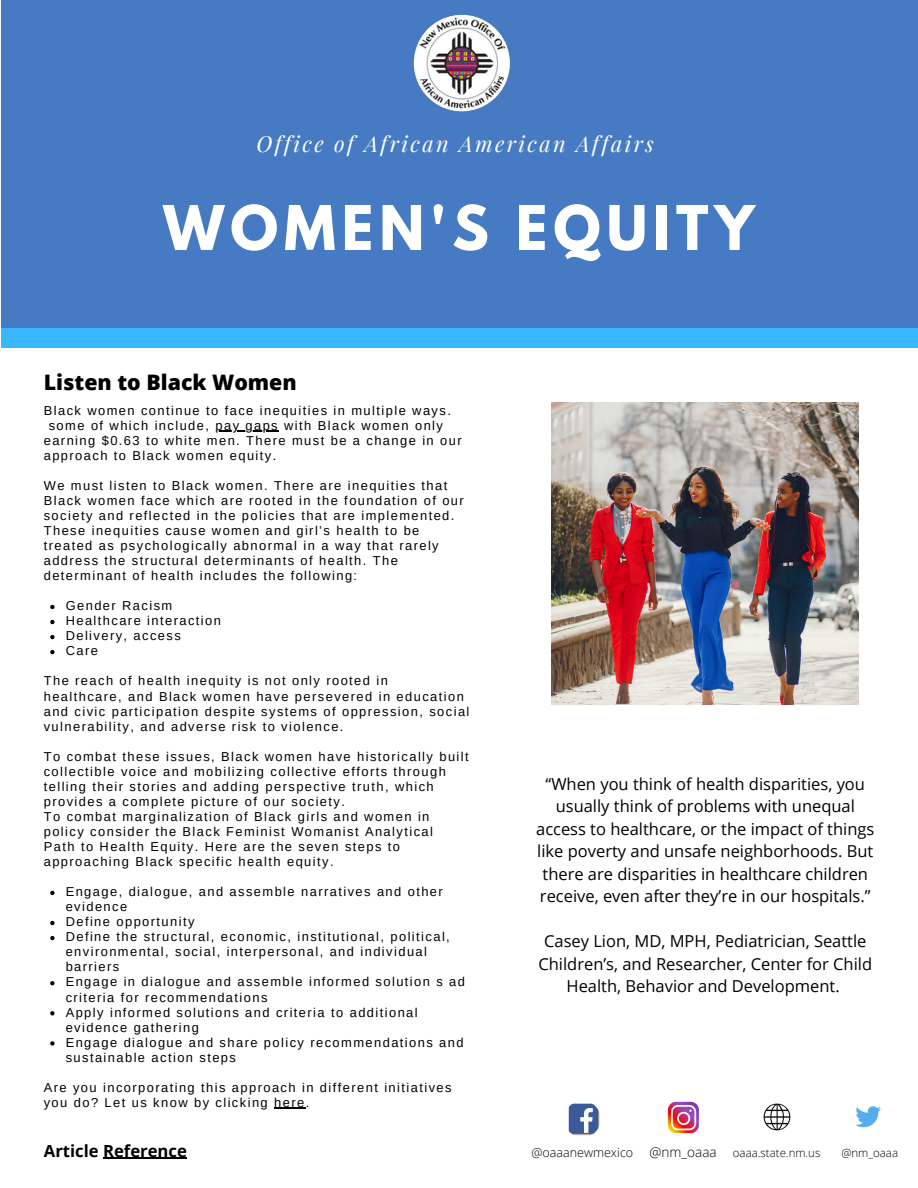
<style>
.page{position:relative;width:918px;height:1188px;background:#fff}
.page>*{position:absolute;margin:0;border:0;box-sizing:border-box;transform-origin:0 0}
.t1{font:700 54.6px "League Spartan";letter-spacing:.11em;color:#fff}
.t2{font:italic 21.75px "Playfair Display";letter-spacing:.11em;color:#fff}
.t3{font:800 21.3px "Open Sans";color:#000}
.t4{font:700 16.65px "Open Sans";color:#000}
.t5{font:16.5px/22.5px "Open Sans";color:#000;text-align:center}
.t6{font:300 13.5px "Open Sans";color:#000}
.t7{font:12.9px/15px "Arimo";letter-spacing:.11em;color:#000}
.t8{font:300 12.45px "Open Sans";color:#000}
.t9{font:300 11.55px "Open Sans";color:#000}
</style>
<div class="page">
<div style="left:1px;top:0;width:917px;height:337px;background:#467bc3"></div>
<div style="left:1px;top:328px;width:917px;height:19px;background:#38b6ff"></div>
<img style="left:413px;top:15px;width:97px;height:97px;border-radius:50%">
<img style="left:552px;top:403px;width:307px;height:301px">
<img style="left:564px;top:1101px;width:37px;height:36px;border-radius:50%">
<img style="left:663px;top:1097px;width:40px;height:40px;border-radius:50%">
<img style="left:756px;top:1096px;width:41px;height:41px;border-radius:50%">
<img style="left:849px;top:1098px;width:37px;height:37px;border-radius:50%">
<svg style="left:50px;top:605px;width:5px;height:4px"></svg>
<svg style="left:50px;top:620px;width:5px;height:4px"></svg>
<svg style="left:50px;top:635px;width:5px;height:4px"></svg>
<svg style="left:50px;top:650px;width:5px;height:4px"></svg>
<svg style="left:50px;top:891px;width:5px;height:4px"></svg>
<svg style="left:50px;top:921px;width:5px;height:4px"></svg>
<svg style="left:50px;top:936px;width:5px;height:4px"></svg>
<svg style="left:50px;top:981px;width:5px;height:4px"></svg>
<svg style="left:50px;top:1011px;width:5px;height:4px"></svg>
<svg style="left:50px;top:1041px;width:5px;height:5px"></svg>
<hr style="left:215px;top:431px;width:64px;height:1px;background:#000">
<hr style="left:274px;top:1108px;width:32px;height:1px;background:#000">
<hr style="left:103px;top:1158px;width:84px;height:1px;background:#000">
<p class="t2" style="left:257px;top:128px;width:399px">Office of African American Affairs</p>
<p class="t1" style="left:163px;top:201px;width:593px">WOMEN'S EQUITY</p>
<p class="t3" style="left:44px;top:367px;width:255px">Listen to Black Women</p>
<p class="t7" style="left:44px;top:403px;width:409px">Black women continue to face inequities in multiple ways.</p>
<p class="t7" style="left:49px;top:418px;width:396px">some of which include, pay gaps with Black women only</p>
<p class="t7" style="left:44px;top:433px;width:419px">earning $0.63 to white men. There must be a change in our</p>
<p class="t7" style="left:44px;top:448px;width:234px">approach to Black women equity.</p>
<p class="t7" style="left:44px;top:478px;width:422px">We must listen to Black women. There are inequities that Black women face which are rooted in the foundation of our society and reflected in the policies that are implemented.<br>These inequities cause women and girl’s health to be treated as psychologically abnormal in a way that rarely address the structural determinants of health. The determinant of health includes the following:</p>
<p class="t7" style="left:66px;top:598px;width:108px">Gender Racism</p>
<p class="t7" style="left:66px;top:613px;width:157px">Healthcare interaction</p>
<p class="t7" style="left:66px;top:628px;width:117px">Delivery, access</p>
<p class="t7" style="left:66px;top:643px;width:34px">Care</p>
<p class="t7" style="left:44px;top:673px;width:427px">The reach of health inequity is not only rooted in<br>healthcare, and Black women have persevered in education and civic participation despite systems of oppression, social vulnerability, and adverse risk to violence.</p>
<p class="t7" style="left:44px;top:749px;width:427px">To combat these issues, Black women have historically built collectible voice and mobilizing collective efforts through telling their stories and adding perspective truth, which provides a complete picture of our society.</p>
<p class="t7" style="left:44px;top:809px;width:391px">To combat marginalization of Black girls and women in policy consider the Black Feminist Womanist Analytical Path to Health Equity. Here are the seven steps to approaching Black specific health equity.</p>
<p class="t7" style="left:66px;top:884px;width:379px">Engage, dialogue, and assemble narratives and other evidence</p>
<p class="t7" style="left:66px;top:914px;width:130px">Define opportunity</p>
<p class="t7" style="left:66px;top:929px;width:386px">Define the structural, economic, institutional, political, environmental, social, interpersonal, and individual barriers</p>
<p class="t7" style="left:66px;top:974px;width:401px">Engage in dialogue and assemble informed solution s ad criteria for recommendations</p>
<p class="t7" style="left:66px;top:1005px;width:354px">Apply informed solutions and criteria to additional evidence gathering</p>
<p class="t7" style="left:66px;top:1035px;width:399px">Engage dialogue and share policy recommendations and sustainable action steps</p>
<p class="t7" style="left:44px;top:1080px;width:409px">Are you incorporating this approach in different initiatives you do? Let us know by clicking here.</p>
<p class="t4" style="left:44px;top:1139px;width:145px">Article Reference</p>
<p class="t5" style="left:536px;top:772px;width:340px">“When you think of health disparities, you usually think of problems with unequal access to healthcare, or the impact of things like poverty and unsafe neighborhoods. But there are disparities in healthcare children receive, even after they’re in our hospitals.”</p>
<p class="t5" style="left:538px;top:930px;width:335px">Casey Lion, MD, MPH, Pediatrician, Seattle<br>Children’s, and Researcher, Center for Child<br>Health, Behavior and Development.</p>
<p class="t8" style="left:531px;top:1144px;width:103px">@oaaanewmexico</p>
<p class="t6" style="left:650px;top:1143px;width:69px">@nm_oaaa</p>
<p class="t9" style="left:733px;top:1144px;width:89px">oaaa.state.nm.us</p>
<p class="t9" style="left:841px;top:1144px;width:58px">@nm_oaaa</p>
</div>
